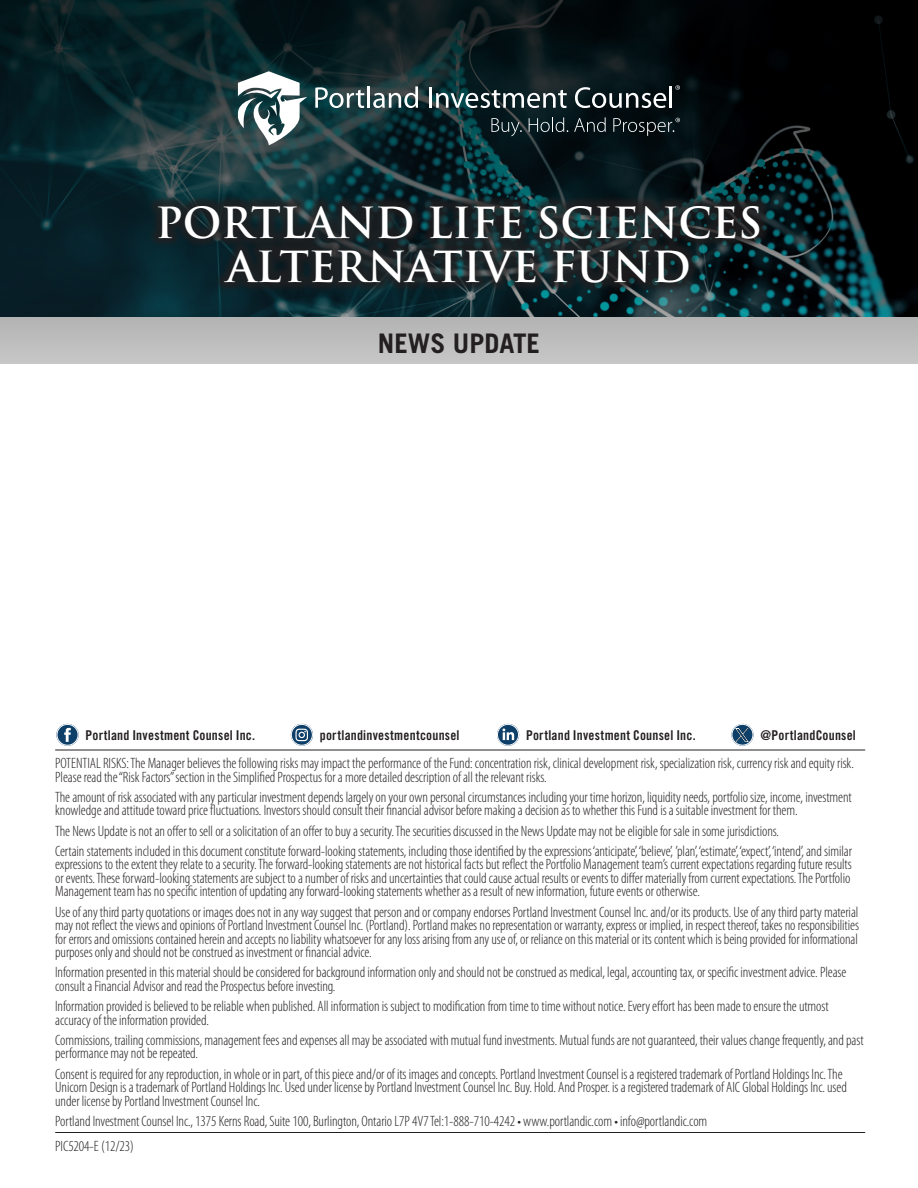
<style>
.page{position:relative;width:918px;height:1188px;background:#fff}
.page>*{position:absolute;margin:0;border:0;box-sizing:border-box;transform-origin:0 0}
.t1{font:700 41.7px "Trajan Pro";color:#fff}
.t2{font:700 27px "Trade Gothic";color:#231f20}
.Disclaimer_text{font:300 condensed 15px/13.5px "Myriad Pro";letter-spacing:-.005em;color:#231f20}
.Body_-_Bullets{font:13.5px "Trade Gothic Bold Cond Twenty";letter-spacing:.015em;color:#231f20}
</style>
<div class="page">
<svg style="left:0;top:0;width:918px;height:364px;background:#28383b"></svg>
<div style="left:147px;top:195px;width:623px;height:98px;background:#231f20;opacity:.75"></div>
<hr style="left:55px;top:1132px;width:810px;height:1px;background:#231f20">
<hr style="left:55px;top:750px;width:810px;height:1px;background:#231f20">
<svg style="left:238px;top:71px;width:69px;height:74px"></svg>
<svg style="left:315px;top:87px;width:49px;height:21px"></svg>
<hr style="left:367px;top:86px;width:3px;height:22px;background:#fff">
<svg style="left:373px;top:86px;width:45px;height:22px"></svg>
<hr style="left:429px;top:88px;width:2px;height:20px;background:#fff">
<svg style="left:436px;top:90px;width:131px;height:18px"></svg>
<svg style="left:575px;top:87px;width:91px;height:21px"></svg>
<hr style="left:670px;top:86px;width:2px;height:22px;background:#fff">
<svg style="left:491px;top:118px;width:31px;height:18px"></svg>
<svg style="left:529px;top:117px;width:39px;height:15px"></svg>
<svg style="left:574px;top:117px;width:32px;height:15px"></svg>
<svg style="left:613px;top:118px;width:67px;height:18px"></svg>
<svg style="left:675px;top:85px;width:5px;height:5px"></svg>
<svg style="left:731px;top:724px;width:23px;height:22px"></svg>
<div style="left:732px;top:724px;width:21px;height:21px;border:1px solid #fff;border-radius:50%"></div>
<svg style="left:736px;top:728px;width:13px;height:13px"></svg>
<svg style="left:497px;top:724px;width:22px;height:22px"></svg>
<div style="left:497px;top:724px;width:22px;height:21px;border:1px solid #fff;border-radius:50%"></div>
<svg style="left:56px;top:724px;width:23px;height:22px"></svg>
<div style="left:57px;top:724px;width:21px;height:21px;border:1px solid #fff;border-radius:50%"></div>
<svg style="left:291px;top:724px;width:22px;height:22px"></svg>
<p class="t1" style="left:155px;top:197px;width:609px">PORTLAND LIFE SCIENCES</p>
<p class="t1" style="left:227px;top:241px;width:466px">ALTERNATIVE FUND</p>
<p class="t2" style="left:378px;top:327px;width:164px">NEWS UPDATE</p>
<p class="Body_-_Bullets" style="left:86px;top:727px;width:171px">Portland Investment Counsel Inc.</p>
<p class="Body_-_Bullets" style="left:320px;top:727px;width:141px">portlandinvestmentcounsel</p>
<p class="Body_-_Bullets" style="left:526px;top:727px;width:171px">Portland Investment Counsel Inc.</p>
<p class="Body_-_Bullets" style="left:760px;top:727px;width:97px">@PortlandCounsel</p>
<p class="Disclaimer_text" style="left:55px;top:756px;width:800px">POTENTIAL RISKS: The Manager believes the following risks may impact the performance of the Fund: concentration risk, clinical development risk, specialization risk, currency risk and equity risk.<br>Please read the “Risk Factors” section in the Simplified Prospectus for a more detailed description of all the relevant risks.</p>
<p class="Disclaimer_text" style="left:55px;top:790px;width:798px">The amount of risk associated with any particular investment depends largely on your own personal circumstances including your time horizon, liquidity needs, portfolio size, income, investment knowledge and attitude toward price fluctuations. Investors should consult their financial advisor before making a decision as to whether this Fund is a suitable investment for them.</p>
<p class="Disclaimer_text" style="left:55px;top:824px;width:725px">The News Update is not an offer to sell or a solicitation of an offer to buy a security. The securities discussed in the News Update may not be eligible for sale in some jurisdictions.</p>
<p class="Disclaimer_text" style="left:55px;top:844px;width:798px;text-align:justify">Certain statements included in this document constitute forward-looking statements, including those identified by the expressions ‘anticipate’, ‘believe’, ’plan’, ‘estimate’, ‘expect’, ‘intend’, and similar expressions to the extent they relate to a security. The forward-looking statements are not historical facts but reflect the Portfolio Management team’s current expectations regarding future results or events. These forward-looking statements are subject to a number of risks and uncertainties that could cause actual results or events to differ materially from current expectations. The Portfolio Management team has no specific intention of updating any forward-looking statements whether as a result of new information, future events or otherwise.</p>
<p class="Disclaimer_text" style="left:55px;top:905px;width:805px;text-align:justify">Use of any third party quotations or images does not in any way suggest that person and or company endorses Portland Investment Counsel Inc. and/or its products. Use of any third party material may not reflect the views and opinions of Portland Investment Counsel Inc. (Portland). Portland makes no representation or warranty, express or implied, in respect thereof, takes no responsibilities for errors and omissions contained herein and accepts no liability whatsoever for any loss arising from any use of, or reliance on this material or its content which is being provided for informational purposes only and should not be construed as investment or financial advice.</p>
<p class="Disclaimer_text" style="left:55px;top:965px;width:793px">Information presented in this material should be considered for background information only and should not be construed as medical, legal, accounting tax, or specific investment advice. Please consult a Financial Advisor and read the Prospectus before investing.</p>
<p class="Disclaimer_text" style="left:55px;top:999px;width:775px">Information provided is believed to be reliable when published. All information is subject to modification from time to time without notice. Every effort has been made to ensure the utmost accuracy of the information provided.</p>
<p class="Disclaimer_text" style="left:55px;top:1033px;width:810px">Commissions, trailing commissions, management fees and expenses all may be associated with mutual fund investments. Mutual funds are not guaranteed, their values change frequently, and past performance may not be repeated.</p>
<p class="Disclaimer_text" style="left:55px;top:1067px;width:793px">Consent is required for any reproduction, in whole or in part, of this piece and/or of its images and concepts. Portland Investment Counsel is a registered trademark of Portland Holdings Inc. The<br>Unicorn Design is a trademark of Portland Holdings Inc. Used under license by Portland Investment Counsel Inc. Buy. Hold. And Prosper. is a registered trademark of AIC Global Holdings Inc. used under license by Portland Investment Counsel Inc.</p>
<p class="Disclaimer_text" style="left:55px;top:1114px;width:654px">Portland Investment Counsel Inc., 1375 Kerns Road, Suite 100, Burlington, Ontario L7P 4V7 Tel:1-888-710-4242 • www.portlandic.com • info@portlandic.com</p>
<p class="Disclaimer_text" style="left:55px;top:1139px;width:80px">PIC5204-E (12/23)</p>
</div>
